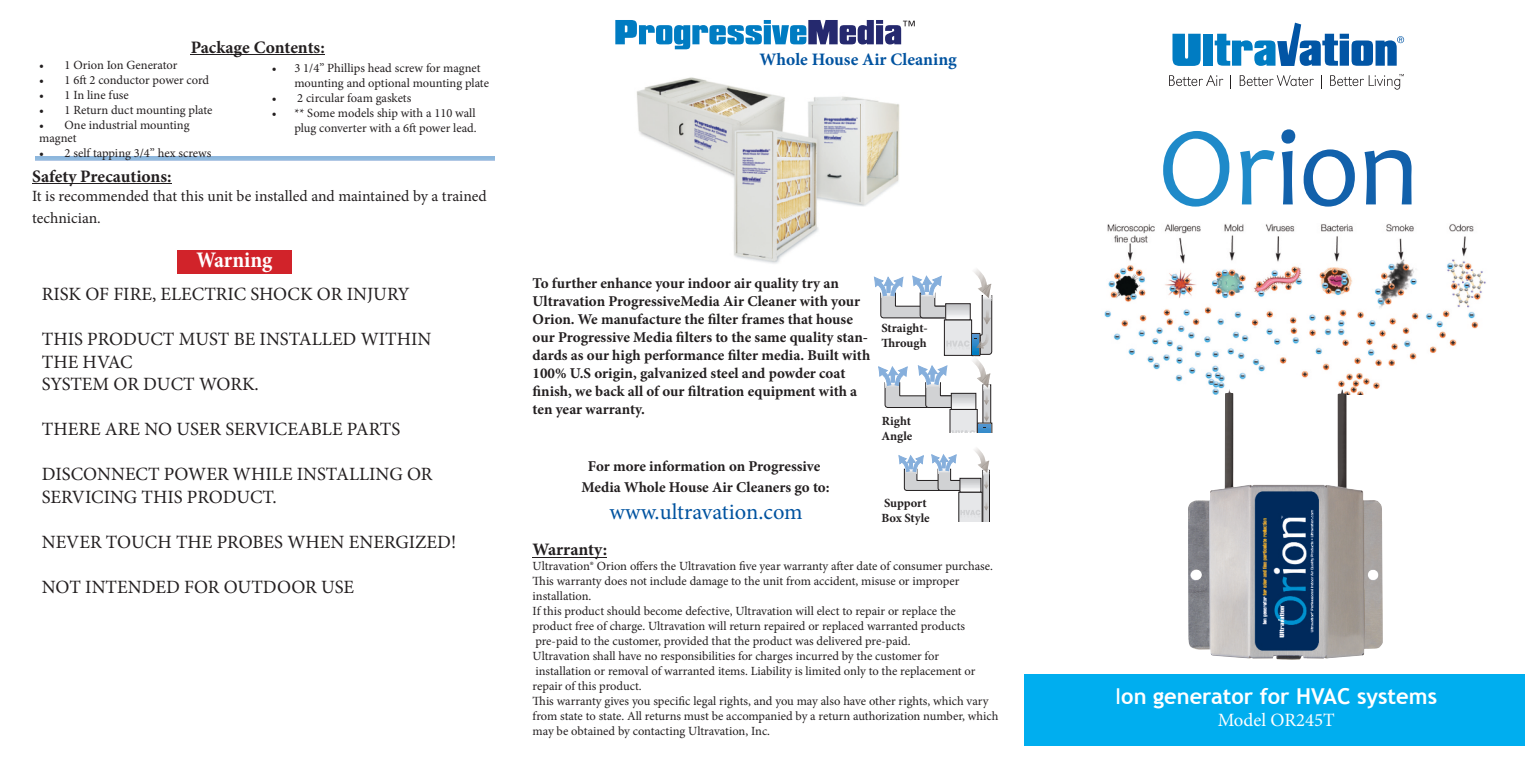
<style>
.page{position:relative;width:1530px;height:765px;background:#fff}
.page>*{position:absolute;margin:0;border:0;box-sizing:border-box;transform-origin:0 0}
.t1{font:22.5px "Minion Pro";color:#0153a0}
.t2{font:700 condensed 22.5px "Minion Pro";color:#fff}
.t3{font:700 21.88px "Trebuchet MS";color:#fff}
.t4{font:18.75px/22.5px "Minion Pro";color:#231f20}
.t5{font:18.75px "Minion Pro";color:#fff}
.t6{font:700 17.5px "Minion Pro";letter-spacing:-.005em;color:#231f20}
.t7{font:700 17.5px "Minion Pro";color:#0153a0}
.t8{font:15.62px/22.5px "Minion Pro";color:#231f20}
.t9{font:700 15px/18px "Minion Pro";color:#231f20}
.t10{font:12.5px/15px "Minion Pro";color:#231f20}
.t11{font:700 12.5px/15px "Minion Pro";letter-spacing:-.005em;color:#231f20}
.s1{font-weight:400}
</style>
<div class="page">
<svg style="left:1169px;top:75px;width:54px;height:11px"></svg>
<svg style="left:1230px;top:75px;width:1px;height:14px"></svg>
<svg style="left:1240px;top:75px;width:74px;height:11px"></svg>
<svg style="left:1321px;top:75px;width:1px;height:14px"></svg>
<svg style="left:1330px;top:74px;width:74px;height:16px"></svg>
<svg style="left:1172px;top:34px;width:29px;height:32px"></svg>
<div style="left:1204px;top:34px;width:9px;height:32px;background:#007cc2"></div>
<svg style="left:1215px;top:23px;width:189px;height:43px"></svg>
<hr style="left:35px;top:160px;width:460px;height:1px;background:#b2c8e5">
<hr style="left:35px;top:156px;width:460px;height:1px;background:#8eb3da">
<hr style="left:35px;top:157px;width:460px;height:1px;background:#8db6dc">
<hr style="left:35px;top:158px;width:460px;height:1px;background:#8fb9de">
<hr style="left:35px;top:159px;width:460px;height:1px;background:#91bcdf">
<svg style="left:898px;top:448px;width:92px;height:74px"></svg>
<svg style="left:874px;top:269px;width:119px;height:164px"></svg>
<img style="left:636px;top:77px;width:264px;height:187px">
<svg style="left:615px;top:20px;width:300px;height:29px"></svg>
<svg style="left:1163px;top:131px;width:66px;height:76px"></svg>
<svg style="left:1240px;top:150px;width:35px;height:54px"></svg>
<svg style="left:1282px;top:151px;width:11px;height:53px"></svg>
<svg style="left:1304px;top:149px;width:51px;height:58px"></svg>
<svg style="left:1365px;top:150px;width:47px;height:54px"></svg>
<svg style="left:1281px;top:129px;width:14px;height:15px"></svg>
<img style="left:1104px;top:224px;width:382px;height:164px">
<img style="left:1188px;top:388px;width:195px;height:272px">
<div style="left:1025px;top:674px;width:500px;height:71px;background:#00aeef"></div>
<div style="left:177px;top:251px;width:115px;height:23px;background:#d1232a"></div>
<hr style="left:533px;top:557px;width:74px;height:1px;background:#231f20">
<hr style="left:191px;top:54px;width:134px;height:1px;background:#231f20">
<hr style="left:32px;top:183px;width:140px;height:1px;background:#231f20">
<h3 class="t6" style="left:191px;top:40px;width:136px">Package Contents:</h3>
<p class="t10" style="left:39px;top:59px;width:140px">• 1 Orion Ion Generator</p>
<p class="t10" style="left:39px;top:74px;width:171px">• 1 6ft 2 conductor power cord</p>
<p class="t10" style="left:39px;top:89px;width:91px">• 1 In line fuse</p>
<p class="t10" style="left:39px;top:104px;width:175px">• 1 Return duct mounting plate</p>
<p class="t10" style="left:39px;top:120px;width:152px;line-height:12.5px">• One industrial mounting magnet</p>
<p class="t10" style="left:39px;top:146px;width:174px">• 2 self tapping 3/4” hex screws</p>
<p class="t10" style="left:294px;top:61px;width:196px;text-indent:-22px">• 3 1/4” Phillips head screw for magnet mounting and optional mounting plate</p>
<p class="t10" style="left:272px;top:91px;width:141px">• 2 circular foam gaskets</p>
<p class="t10" style="left:272px;top:106px;width:206px;text-align:right">• ** Some models ship with a 110 wall plug converter with a 6ft power lead.</p>
<h3 class="t6" style="left:32px;top:169px;width:141px">Safety Precautions:</h3>
<p class="t8" style="left:32px;top:186px;width:456px">It is recommended that this unit be installed and maintained by a trained technician.</p>
<h1 class="t2" style="left:196px;top:251px;width:78px">Warning</h1>
<h3 class="t4" style="left:42px;top:285px;width:369px">RISK OF FIRE, ELECTRIC SHOCK OR INJURY</h3>
<h3 class="t4" style="left:42px;top:330px;width:391px">THIS PRODUCT MUST BE INSTALLED WITHIN<br>THE HVAC<br>SYSTEM OR DUCT WORK.</h3>
<h3 class="t4" style="left:42px;top:420px;width:360px">THERE ARE NO USER SERVICEABLE PARTS</h3>
<h3 class="t4" style="left:42px;top:465px;width:392px">DISCONNECT POWER WHILE INSTALLING OR<br>SERVICING THIS PRODUCT.</h3>
<h3 class="t4" style="left:42px;top:532px;width:416px">NEVER TOUCH THE PROBES WHEN ENERGIZED!</h3>
<h3 class="t4" style="left:42px;top:577px;width:314px">NOT INTENDED FOR OUTDOOR USE</h3>
<h3 class="t7" style="left:760px;top:53px;width:199px">Whole House Air Cleaning</h3>
<p class="t9" style="left:533px;top:275px;width:339px">To further enhance your indoor air quality try an Ultravation ProgressiveMedia Air Cleaner with your Orion. We manufacture the filter frames that house our Progressive Media filters to the same quality stan&shy;dards as our high performance filter media. Built with 100% U.S origin, galvanized steel and powder coat finish, we back all of our filtration equipment with a ten year warranty.</p>
<p class="t9" style="left:581px;top:457px;width:250px;line-height:21px;text-align:center">For more information on Progressive<br>Media Whole House Air Cleaners go to:</p>
<h1 class="t1" style="left:609px;top:502px;width:195px">www.ultravation.com</h1>
<p class="t11" style="left:881px;top:321px;width:48px">Straight-<br>Through</p>
<p class="t11" style="left:881px;top:415px;width:32px">Right<br>Angle</p>
<p class="t11" style="left:881px;top:496px;width:50px">Support<br>Box Style</p>
<h3 class="t6" style="left:533px;top:543px;width:76px">Warranty:</h3>
<p class="t10" style="left:533px;top:560px;width:467px">Ultravation® Orion offers the Ultravation five year warranty after date of consumer purchase.<br>This warranty does not include damage to the unit from accident, misuse or improper installation.<br>If this product should become defective, Ultravation will elect to repair or replace the product free of charge. Ultravation will return repaired or replaced warranted products pre-paid to the customer, provided that the product was delivered pre-paid.<br>Ultravation shall have no responsibilities for charges incurred by the customer for<br>installation or removal of warranted items. Liability is limited only to the replacement or repair of this product.<br>This warranty gives you specific legal rights, and you may also have other rights, which vary from state to state. All returns must be accompanied by a return authorization number, which may be obtained by contacting Ultravation, Inc.</p>
<h2 class="t3" style="left:1115px;top:688px;width:323px"><span class="s1">I</span>on generator for HVAC systems</h2>
<h3 class="t5" style="left:1218px;top:712px;width:118px">Model OR245T</h3>
</div>
